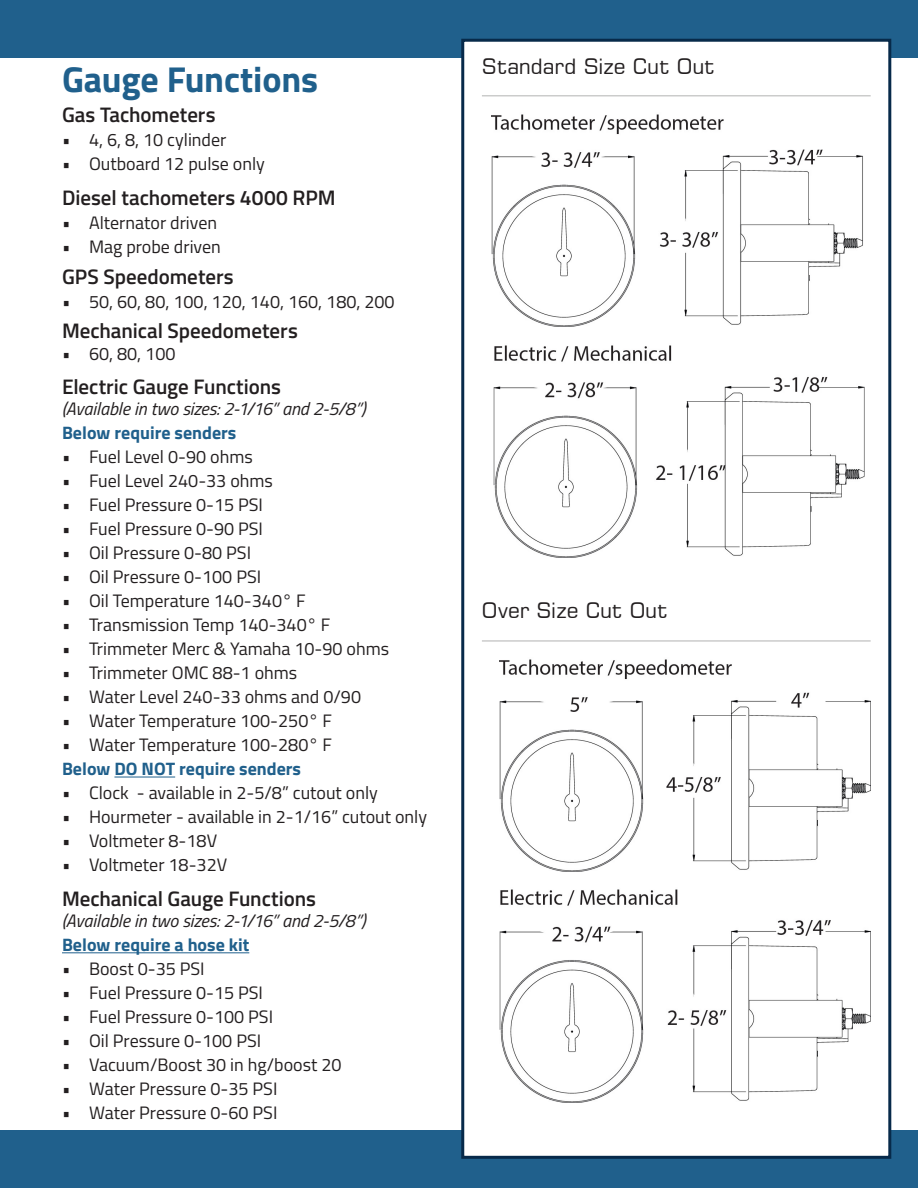
<style>
.page{position:relative;width:918px;height:1188px;background:#fff}
.page>*{position:absolute;margin:0;border:0;box-sizing:border-box;transform-origin:0 0}
.t1{font:700 36px "Titillium Web";letter-spacing:-.005em;color:#20608c}
.No_Spacing{font:600 21px "Titillium Web";color:#231f20}
.t2{font:21px "Square 721 BT";letter-spacing:-.005em;color:#231f20}
.t3{font:18px "Titillium Web";color:#231f20}
.No_Spacing-2{font:italic 18px "Titillium Web";letter-spacing:-.005em;color:#231f20}
.t4{font:700 18px "Titillium Web";color:#20608c}
</style>
<div class="page">
<div style="left:0;top:1130px;width:918px;height:58px;background:#20608c"></div>
<div style="left:0;top:0;width:918px;height:58px;background:#20608c"></div>
<div style="left:461px;top:39px;width:430px;height:1120px;background:#fff;border:3px solid #072a4a"></div>
<img style="left:500px;top:889px;width:371px;height:213px">
<img style="left:500px;top:659px;width:371px;height:213px">
<hr style="left:482px;top:641px;width:389px;height:1px;background:#040503">
<img style="left:493px;top:345px;width:372px;height:213px">
<img style="left:491px;top:114px;width:372px;height:213px">
<hr style="left:482px;top:95px;width:389px;height:1px;background:#040503">
<hr style="left:114px;top:777px;width:61px;height:1px;background:#20608c">
<hr style="left:62px;top:953px;width:187px;height:1px;background:#20608c">
<p class="t1" style="left:62px;top:52px;width:258px">Gauge Functions</p>
<p class="No_Spacing" style="left:62px;top:99px;width:155px">Gas Tachometers</p>
<p class="t3" style="left:62px;top:127px;width:166px">• 4, 6, 8, 10 cylinder</p>
<p class="t3" style="left:62px;top:151px;width:204px">• Outboard 12 pulse only</p>
<p class="No_Spacing" style="left:62px;top:182px;width:275px">Diesel tachometers 4000 RPM</p>
<p class="t3" style="left:62px;top:210px;width:157px">• Alternator driven</p>
<p class="t3" style="left:62px;top:234px;width:160px">• Mag probe driven</p>
<p class="No_Spacing" style="left:62px;top:261px;width:173px">GPS Speedometers</p>
<p class="t3" style="left:62px;top:288px;width:334px">• 50, 60, 80, 100, 120, 140, 160, 180, 200</p>
<p class="No_Spacing" style="left:62px;top:315px;width:237px">Mechanical Speedometers</p>
<p class="t3" style="left:62px;top:340px;width:115px">• 60, 80, 100</p>
<p class="No_Spacing" style="left:62px;top:371px;width:221px">Electric Gauge Functions</p>
<p class="No_Spacing-2" style="left:62px;top:396px;width:305px">(Available in two sizes: 2-1/16” and 2-5/8”)</p>
<p class="t4" style="left:62px;top:419px;width:176px">Below require senders</p>
<p class="t3" style="left:62px;top:444px;width:192px">• Fuel Level 0-90 ohms</p>
<p class="t3" style="left:62px;top:468px;width:212px">• Fuel Level 240-33 ohms</p>
<p class="t3" style="left:62px;top:492px;width:203px">• Fuel Pressure 0-15 PSI</p>
<p class="t3" style="left:62px;top:516px;width:203px">• Fuel Pressure 0-90 PSI</p>
<p class="t3" style="left:62px;top:540px;width:191px">• Oil Pressure 0-80 PSI</p>
<p class="t3" style="left:62px;top:564px;width:201px">• Oil Pressure 0-100 PSI</p>
<p class="t3" style="left:62px;top:588px;width:245px">• Oil Temperature 140-340° F</p>
<p class="t3" style="left:62px;top:612px;width:270px">• Transmission Temp 140-340° F</p>
<p class="t3" style="left:62px;top:636px;width:329px">• Trimmeter Merc &amp; Yamaha 10-90 ohms</p>
<p class="t3" style="left:62px;top:660px;width:237px">• Trimmeter OMC 88-1 ohms</p>
<p class="t3" style="left:62px;top:684px;width:301px">• Water Level 240-33 ohms and 0/90</p>
<p class="t3" style="left:62px;top:708px;width:271px">• Water Temperature 100-250° F</p>
<p class="t3" style="left:62px;top:732px;width:271px">• Water Temperature 100-280° F</p>
<p class="t4" style="left:62px;top:755px;width:241px">Below DO NOT require senders</p>
<p class="t3" style="left:62px;top:780px;width:317px">• Clock - available in 2-5/8” cutout only</p>
<p class="t3" style="left:62px;top:804px;width:367px">• Hourmeter - available in 2-1/16” cutout only</p>
<p class="t3" style="left:62px;top:828px;width:157px">• Voltmeter 8-18V</p>
<p class="t3" style="left:62px;top:852px;width:167px">• Voltmeter 18-32V</p>
<p class="No_Spacing" style="left:62px;top:882px;width:255px">Mechanical Gauge Functions</p>
<p class="No_Spacing-2" style="left:62px;top:908px;width:305px">(Available in two sizes: 2-1/16” and 2-5/8”)</p>
<p class="t4" style="left:62px;top:931px;width:189px">Below require a hose kit</p>
<p class="t3" style="left:62px;top:956px;width:144px">• Boost 0-35 PSI</p>
<p class="t3" style="left:62px;top:980px;width:203px">• Fuel Pressure 0-15 PSI</p>
<p class="t3" style="left:62px;top:1004px;width:213px">• Fuel Pressure 0-100 PSI</p>
<p class="t3" style="left:62px;top:1028px;width:201px">• Oil Pressure 0-100 PSI</p>
<p class="t3" style="left:62px;top:1052px;width:281px">• Vacuum/Boost 30 in hg/boost 20</p>
<p class="t3" style="left:62px;top:1076px;width:217px">• Water Pressure 0-35 PSI</p>
<p class="t3" style="left:62px;top:1100px;width:217px">• Water Pressure 0-60 PSI</p>
<p class="t2" style="left:482px;top:53px;width:235px">Standard Size Cut Out</p>
<p class="t2" style="left:482px;top:597px;width:187px">Over Size Cut Out</p>
</div>
